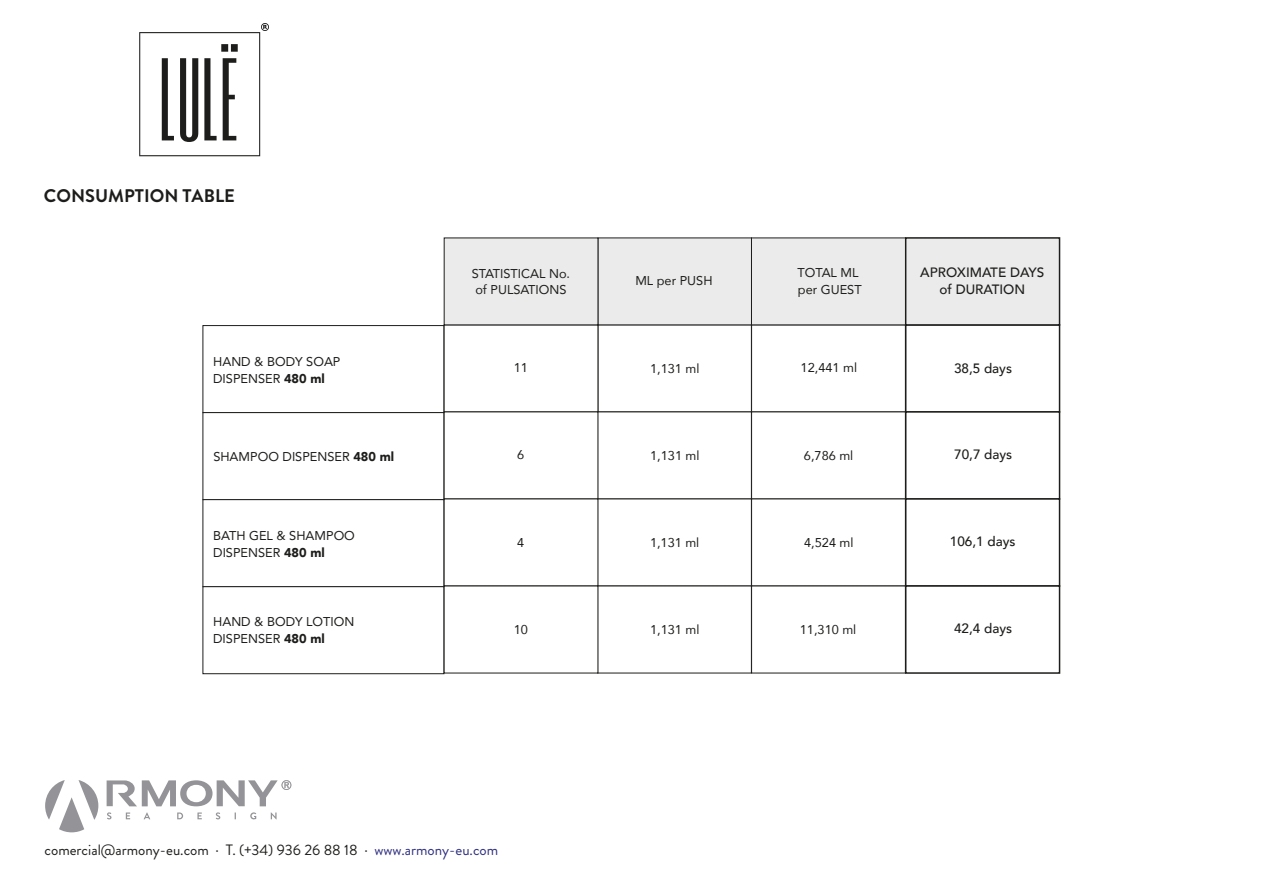
<style>
.page{position:relative;width:1263px;height:893px;background:#fff}
.page>*{position:absolute;margin:0;border:0;box-sizing:border-box;transform-origin:0 0}
.t1{font:700 18.3px "Brandon Grotesque";color:#1d1d1b}
.t2{font:15px "Brandon Grotesque";color:#1d1d1b}
.t3{font:500 13.5px "Avenir";color:#1d1d1b}
.t4{font:500 13.5px/16.5px "Avenir";color:#1e1e1c;text-align:center}
.t5{font:12.75px/17.1px "Avenir";color:#1d1d1b}
.t6{font:12.75px/16.5px "Avenir";color:#1e1e1c}
.s1{font-weight:900}
.s2{color:#2d2e80}
</style>
<div class="page">
<div style="left:203px;top:325px;width:241px;height:88px;background:#fff;border:1px solid #1d1d1b"></div>
<div style="left:203px;top:412px;width:241px;height:88px;background:#fff;border:1px solid #1d1d1b"></div>
<div style="left:203px;top:499px;width:241px;height:88px;background:#fff;border:1px solid #1d1d1b"></div>
<div style="left:203px;top:586px;width:241px;height:88px;background:#fff;border:1px solid #1d1d1b"></div>
<svg style="left:107px;top:812px;width:5px;height:7px"></svg>
<svg style="left:126px;top:812px;width:4px;height:7px"></svg>
<svg style="left:144px;top:812px;width:6px;height:7px"></svg>
<svg style="left:177px;top:812px;width:6px;height:7px"></svg>
<svg style="left:197px;top:812px;width:5px;height:7px"></svg>
<svg style="left:216px;top:812px;width:4px;height:7px"></svg>
<svg style="left:250px;top:812px;width:6px;height:7px"></svg>
<svg style="left:271px;top:812px;width:6px;height:7px"></svg>
<svg style="left:107px;top:780px;width:184px;height:26px"></svg>
<svg style="left:45px;top:780px;width:53px;height:52px"></svg>
<div style="left:751px;top:324px;width:155px;height:88px;background:#fff;border:1px solid #1d1d1b"></div>
<div style="left:905px;top:324px;width:155px;height:88px;background:#fff;border:2px solid #1d1d1b"></div>
<div style="left:597px;top:411px;width:155px;height:88px;background:#fff;border:1px solid #1d1d1b"></div>
<div style="left:444px;top:411px;width:154px;height:88px;background:#fff;border:1px solid #1d1d1b"></div>
<div style="left:751px;top:411px;width:155px;height:88px;background:#fff;border:1px solid #1d1d1b"></div>
<div style="left:905px;top:411px;width:155px;height:88px;background:#fff;border:2px solid #1d1d1b"></div>
<div style="left:597px;top:498px;width:155px;height:88px;background:#fff;border:1px solid #1d1d1b"></div>
<div style="left:444px;top:498px;width:154px;height:88px;background:#fff;border:1px solid #1d1d1b"></div>
<div style="left:751px;top:498px;width:155px;height:88px;background:#fff;border:1px solid #1d1d1b"></div>
<div style="left:905px;top:498px;width:155px;height:88px;background:#fff;border:2px solid #1d1d1b"></div>
<div style="left:597px;top:585px;width:155px;height:88px;background:#fff;border:1px solid #1d1d1b"></div>
<div style="left:444px;top:585px;width:154px;height:88px;background:#fff;border:1px solid #1d1d1b"></div>
<div style="left:751px;top:585px;width:155px;height:88px;background:#fff;border:1px solid #1d1d1b"></div>
<div style="left:905px;top:585px;width:155px;height:88px;background:#fff;border:2px solid #1d1d1b"></div>
<div style="left:598px;top:237px;width:154px;height:88px;background:#ebebeb"></div>
<div style="left:751px;top:237px;width:155px;height:88px;background:#ebebeb"></div>
<div style="left:905px;top:237px;width:155px;height:88px;background:#ebebeb;border:2px solid #1d1e1c"></div>
<div style="left:444px;top:237px;width:154px;height:88px;background:#ebebeb"></div>
<svg style="left:139px;top:23px;width:130px;height:133px"></svg>
<h1 class="t1" style="left:44px;top:183px;width:193px">CONSUMPTION TABLE</h1>
<p class="t6" style="left:472px;top:264px;width:100px">STATISTICAL No. of PULSATIONS</p>
<p class="t6" style="left:635px;top:272px;width:79px">ML per PUSH</p>
<p class="t6" style="left:798px;top:264px;width:66px">TOTAL ML per GUEST</p>
<p class="t4" style="left:920px;top:263px;width:126px">APROXIMATE DAYS of DURATION</p>
<p class="t5" style="left:213px;top:353px;width:129px">HAND &amp; BODY SOAP<br>DISPENSER <span class="s1">480 ml</span></p>
<p class="t5" style="left:514px;top:359px;width:16px">11</p>
<p class="t5" style="left:650px;top:359px;width:51px">1,131 ml</p>
<p class="t5" style="left:801px;top:359px;width:58px">12,441 ml</p>
<p class="t3" style="left:954px;top:357px;width:60px">38,5 days</p>
<p class="t5" style="left:213px;top:447px;width:182px">SHAMPOO DISPENSER <span class="s1">480 ml</span></p>
<p class="t5" style="left:517px;top:446px;width:9px">6</p>
<p class="t5" style="left:650px;top:446px;width:51px">1,131 ml</p>
<p class="t5" style="left:804px;top:446px;width:51px">6,786 ml</p>
<p class="t3" style="left:954px;top:442px;width:60px">70,7 days</p>
<p class="t5" style="left:213px;top:527px;width:143px">BATH GEL &amp; SHAMPOO<br>DISPENSER <span class="s1">480 ml</span></p>
<p class="t5" style="left:517px;top:533px;width:9px">4</p>
<p class="t5" style="left:650px;top:533px;width:51px">1,131 ml</p>
<p class="t5" style="left:804px;top:533px;width:51px">4,524 ml</p>
<p class="t3" style="left:950px;top:529px;width:67px">106,1 days</p>
<p class="t5" style="left:213px;top:612px;width:143px">HAND &amp; BODY LOTION<br>DISPENSER <span class="s1">480 ml</span></p>
<p class="t5" style="left:514px;top:620px;width:16px">10</p>
<p class="t5" style="left:650px;top:620px;width:51px">1,131 ml</p>
<p class="t5" style="left:800px;top:620px;width:58px">11,310 ml</p>
<p class="t3" style="left:954px;top:616px;width:60px">42,4 days</p>
<p class="t2" style="left:45px;top:840px;width:455px">comercial@armony-eu.com · T. (+34) 936 26 88 18 · <span class="s2">www.armony-eu.com</span></p>
</div>
